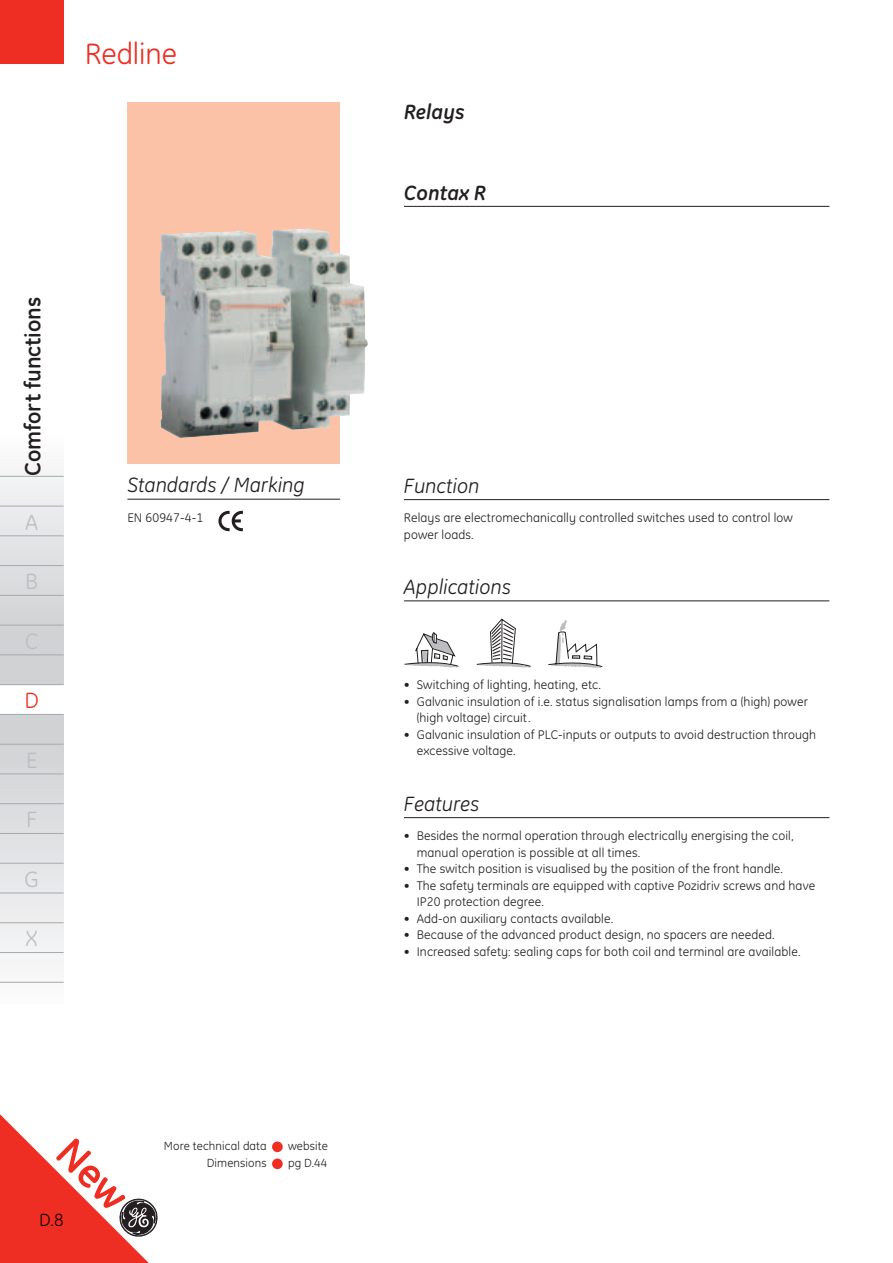
<style>
.page{position:relative;width:893px;height:1263px;background:#fff}
.page>*{position:absolute;margin:0;border:0;box-sizing:border-box;transform-origin:0 0}
.t1{font:30px "GE Inspira";color:#ee2e22}
.t2{font:700 22.5px "GE Inspira";color:#231f20}
.t3{font:22.5px "GE Inspira";color:#bcbdc0}
.t4{font:22.5px "GE Inspira";color:#ee2e22}
.t5{font:italic 21px "GE Inspira";color:#231f20}
.t6{font:italic 700 21px "GE Inspira";color:#231f20}
.t7{font:18px "GE Inspira";color:#170000}
.t8{font:12.75px/16.5px "GE Inspira";letter-spacing:.01em;color:#231f20}
.t9{font:12px "GE Inspira";letter-spacing:.01em;color:#231f20}
</style>
<div class="page">
<div style="left:0;top:714px;width:64px;height:290px;background:linear-gradient(to bottom,#cdced1,#fafbfb)"></div>
<div style="left:0;top:396px;width:64px;height:289px;background:linear-gradient(to bottom,#fff,#c8c9cc)"></div>
<div style="left:0;top:0;width:64px;height:64px;background:#ee2e22"></div>
<hr style="left:0;top:476px;width:64px;height:1px;background:#a8a9ad">
<hr style="left:0;top:506px;width:64px;height:1px;background:#a8a9ad">
<hr style="left:0;top:535px;width:64px;height:1px;background:#a8a9ad">
<hr style="left:0;top:565px;width:64px;height:1px;background:#a8a9ad">
<hr style="left:0;top:595px;width:64px;height:1px;background:#a8a9ad">
<hr style="left:0;top:625px;width:64px;height:1px;background:#a8a9ad">
<hr style="left:0;top:655px;width:64px;height:1px;background:#a8a9ad">
<hr style="left:0;top:684px;width:64px;height:1px;background:#a8a9ad">
<hr style="left:0;top:714px;width:64px;height:1px;background:#a8a9ad">
<hr style="left:0;top:744px;width:64px;height:1px;background:#a8a9ad">
<hr style="left:0;top:774px;width:64px;height:1px;background:#a8a9ad">
<hr style="left:0;top:803px;width:64px;height:1px;background:#a8a9ad">
<hr style="left:0;top:833px;width:64px;height:1px;background:#a8a9ad">
<hr style="left:0;top:863px;width:64px;height:1px;background:#a8a9ad">
<hr style="left:0;top:893px;width:64px;height:1px;background:#a8a9ad">
<hr style="left:0;top:922px;width:64px;height:1px;background:#a8a9ad">
<hr style="left:0;top:952px;width:64px;height:1px;background:#a8a9ad">
<hr style="left:0;top:982px;width:64px;height:1px;background:#a8a9ad">
<div style="left:127px;top:102px;width:213px;height:362px;background:#fbc2a8"></div>
<hr style="left:127px;top:499px;width:213px;height:1px;background:#231f20">
<hr style="left:404px;top:206px;width:425px;height:1px;background:#231f20">
<hr style="left:404px;top:499px;width:425px;height:1px;background:#231f20">
<hr style="left:404px;top:601px;width:425px;height:1px;background:#231f20">
<hr style="left:404px;top:817px;width:425px;height:1px;background:#231f20">
<svg style="left:404px;top:632px;width:54px;height:36px"></svg>
<svg style="left:476px;top:618px;width:55px;height:50px"></svg>
<svg style="left:548px;top:620px;width:54px;height:48px"></svg>
<div style="left:272px;top:1142px;width:11px;height:10px;background:#ee2e22;border-radius:50%"></div>
<div style="left:272px;top:1159px;width:11px;height:10px;background:#ee2e22;border-radius:50%"></div>
<img style="left:160px;top:228px;width:208px;height:210px">
<svg style="left:218px;top:511px;width:25px;height:20px"></svg>
<svg style="left:0;top:1114px;width:158px;height:149px"></svg>
<h1 class="t1" style="left:85px;top:43px;width:94px">Redline</h1>
<h2 class="t2" style="left:25px;top:476px;width:181px;rotate:-90deg">Comfort functions</h2>
<h2 class="t3" style="left:25px;top:514px;width:14px">A</h2>
<h2 class="t3" style="left:25px;top:573px;width:14px">B</h2>
<h2 class="t4" style="left:24px;top:692px;width:16px">D</h2>
<h2 class="t3" style="left:26px;top:752px;width:13px">E</h2>
<h2 class="t3" style="left:26px;top:811px;width:13px">F</h2>
<h2 class="t3" style="left:24px;top:871px;width:16px">G</h2>
<h2 class="t3" style="left:26px;top:930px;width:14px">X</h2>
<h3 class="t5" style="left:127px;top:477px;width:179px">Standards / Marking</h3>
<p class="t8" style="left:127px;top:510px;width:77px">EN 60947-4-1</p>
<h3 class="t7" style="left:39px;top:1213px;width:26px">D.8</h3>
<p class="t9" style="left:164px;top:1141px;width:104px">More technical data</p>
<p class="t9" style="left:288px;top:1141px;width:41px">website</p>
<p class="t9" style="left:207px;top:1158px;width:61px">Dimensions</p>
<p class="t9" style="left:288px;top:1158px;width:41px">pg D.44</p>
<h3 class="t6" style="left:404px;top:104px;width:62px">Relays</h3>
<h3 class="t6" style="left:404px;top:185px;width:84px">Contax R</h3>
<h3 class="t5" style="left:404px;top:478px;width:77px">Function</h3>
<p class="t8" style="left:404px;top:511px;width:390px">Relays are electromechanically controlled switches used to control low power loads.</p>
<h3 class="t5" style="left:404px;top:579px;width:108px">Applications</h3>
<p class="t8" style="left:404px;top:678px;width:198px">• Switching of lighting, heating, etc.</p>
<p class="t8" style="left:416px;top:695px;width:393px;text-indent:-13px">• Galvanic insulation of i.e. status signalisation lamps from a (high) power (high voltage) circuit.</p>
<p class="t8" style="left:416px;top:728px;width:401px;text-indent:-13px">• Galvanic insulation of PLC-inputs or outputs to avoid destruction through excessive voltage.</p>
<h3 class="t5" style="left:404px;top:796px;width:77px">Features</h3>
<p class="t8" style="left:416px;top:829px;width:378px;text-indent:-13px">• Besides the normal operation through electrically energising the coil, manual operation is possible at all times.</p>
<p class="t8" style="left:404px;top:862px;width:380px">• The switch position is visualised by the position of the front handle.</p>
<p class="t8" style="left:416px;top:878px;width:400px;text-indent:-13px">• The safety terminals are equipped with captive Pozidriv screws and have<br>IP20 protection degree.</p>
<p class="t8" style="left:404px;top:911px;width:211px">• Add-on auxiliary contacts available.</p>
<p class="t8" style="left:404px;top:928px;width:372px">• Because of the advanced product design, no spacers are needed.</p>
<p class="t8" style="left:404px;top:944px;width:398px">• Increased safety: sealing caps for both coil and terminal are available.</p>
</div>
